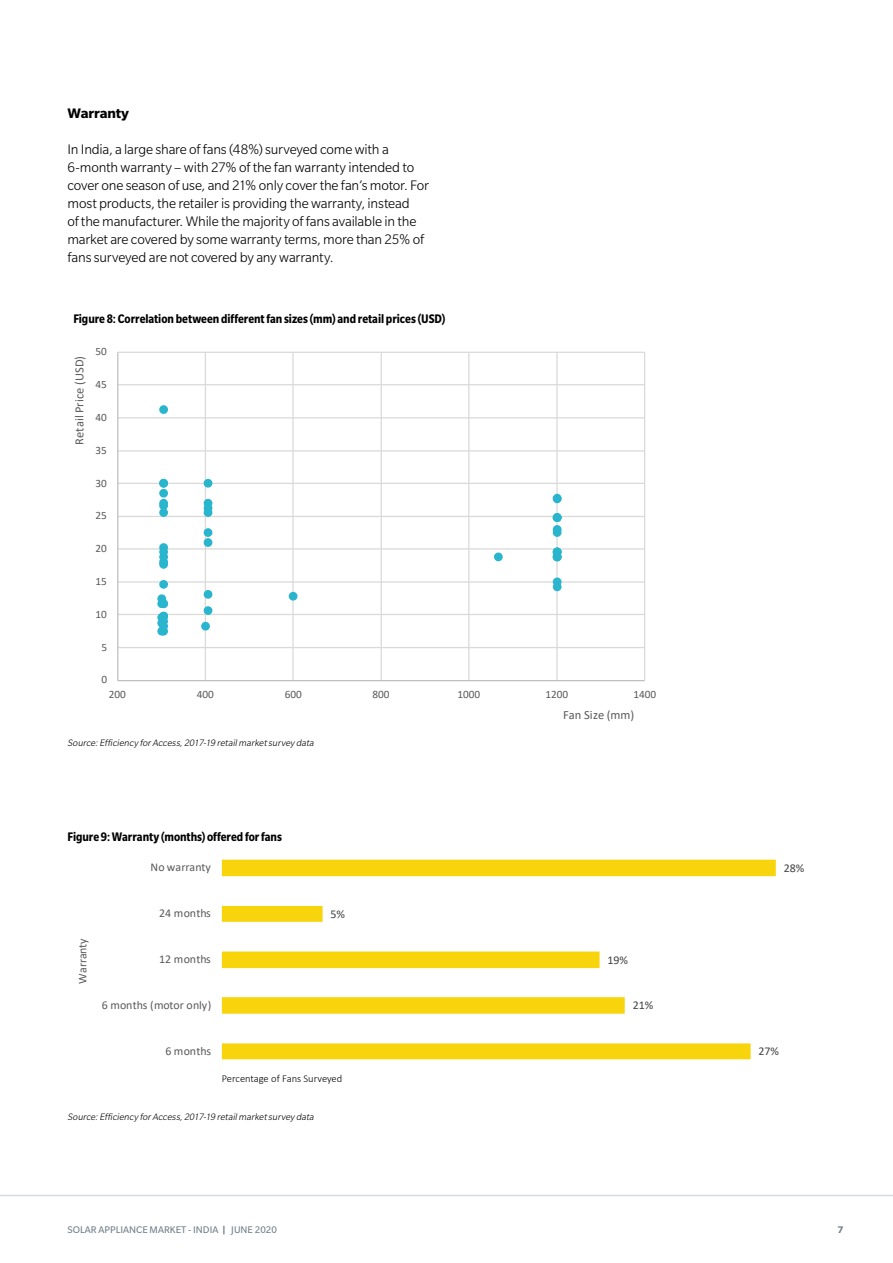
<style>
.page{position:relative;width:893px;height:1263px;background:#fff}
.page>*{position:absolute;margin:0;border:0;box-sizing:border-box;transform-origin:0 0}
.t1{font:300 15px/18px "Slate Std";letter-spacing:-.01em;color:#000}
.t2{font:700 15px "Slate Std";letter-spacing:-.01em;color:#000}
.t3{font:700 condensed 13.5px "Slate Std";color:#000}
.t4{font:12.45px "Calibri";letter-spacing:.005em;color:#5a5a5a}
.t5{font:12px "Calibri";color:#5a5a5a}
.t6{font:11.85px "Calibri";color:#5a5a5a}
.t7{font:11.85px "Calibri";letter-spacing:-.005em;color:#414141}
.t8{font:11.25px "Calibri";letter-spacing:-.005em;color:#5a5a5a}
.t9{font:10.5px "Slate Std";color:#72808a}
.t10{font:300 10.5px "Calibri";color:#000}
.t11{font:700 10.5px "Slate Std";color:#72808a}
.t12{font:italic 300 10.2px "Slate Std";letter-spacing:.03em;color:#000}
.s1{font-weight:700}
</style>
<div class="page">
<hr style="left:0;top:1195px;width:893px;height:1px;background:#d8dcdf">
<svg style="left:222px;top:860px;width:554px;height:199px"></svg>
<hr style="left:118px;top:352px;width:527px;height:1px;background:#d9d9d8">
<hr style="left:118px;top:384px;width:527px;height:1px;background:#d9d9d8">
<hr style="left:118px;top:417px;width:527px;height:1px;background:#d9d9d8">
<hr style="left:118px;top:450px;width:527px;height:1px;background:#d9d9d8">
<hr style="left:118px;top:483px;width:527px;height:1px;background:#d9d9d8">
<hr style="left:118px;top:516px;width:527px;height:1px;background:#d9d9d8">
<hr style="left:118px;top:548px;width:527px;height:1px;background:#d9d9d8">
<hr style="left:118px;top:581px;width:527px;height:2px;background:#d9d9d8">
<hr style="left:118px;top:614px;width:527px;height:1px;background:#d9d9d8">
<hr style="left:118px;top:647px;width:527px;height:1px;background:#d9d9d8">
<hr style="left:644px;top:352px;width:1px;height:329px;background:#d9d9d8">
<hr style="left:556px;top:352px;width:2px;height:329px;background:#d9d9d8">
<hr style="left:468px;top:352px;width:1px;height:329px;background:#d9d9d8">
<hr style="left:381px;top:352px;width:1px;height:329px;background:#d9d9d8">
<hr style="left:292px;top:352px;width:2px;height:329px;background:#d9d9d8">
<hr style="left:205px;top:352px;width:1px;height:329px;background:#d9d9d8">
<hr style="left:117px;top:352px;width:1px;height:329px;background:#c0bfbf">
<hr style="left:118px;top:680px;width:527px;height:1px;background:#c0bfbf">
<div style="left:553px;top:513px;width:9px;height:9px;background:#2ab5ce;border-radius:50%"></div>
<div style="left:553px;top:528px;width:9px;height:9px;background:#2ab5ce;border-radius:50%"></div>
<div style="left:289px;top:592px;width:8px;height:9px;background:#2ab5ce;border-radius:50%"></div>
<div style="left:201px;top:622px;width:9px;height:8px;background:#2ab5ce;border-radius:50%"></div>
<div style="left:159px;top:622px;width:9px;height:8px;background:#2ab5ce;border-radius:50%"></div>
<div style="left:159px;top:560px;width:9px;height:9px;background:#2ab5ce;border-radius:50%"></div>
<div style="left:204px;top:606px;width:8px;height:9px;background:#2ab5ce;border-radius:50%"></div>
<div style="left:159px;top:612px;width:9px;height:9px;background:#2ab5ce;border-radius:50%"></div>
<div style="left:159px;top:580px;width:9px;height:9px;background:#2ab5ce;border-radius:50%"></div>
<div style="left:159px;top:508px;width:9px;height:9px;background:#2ab5ce;border-radius:50%"></div>
<div style="left:553px;top:582px;width:9px;height:9px;background:#2ab5ce;border-radius:50%"></div>
<div style="left:159px;top:547px;width:9px;height:9px;background:#2ab5ce;border-radius:50%"></div>
<div style="left:204px;top:538px;width:8px;height:9px;background:#2ab5ce;border-radius:50%"></div>
<div style="left:204px;top:528px;width:8px;height:9px;background:#2ab5ce;border-radius:50%"></div>
<div style="left:204px;top:508px;width:8px;height:9px;background:#2ab5ce;border-radius:50%"></div>
<div style="left:204px;top:504px;width:8px;height:9px;background:#2ab5ce;border-radius:50%"></div>
<div style="left:204px;top:499px;width:8px;height:9px;background:#2ab5ce;border-radius:50%"></div>
<svg style="left:157px;top:627px;width:9px;height:8px"></svg>
<svg style="left:159px;top:499px;width:9px;height:9px"></svg>
<div style="left:159px;top:489px;width:9px;height:9px;background:#2ab5ce;border-radius:50%"></div>
<div style="left:204px;top:590px;width:8px;height:9px;background:#2ab5ce;border-radius:50%"></div>
<div style="left:159px;top:627px;width:9px;height:8px;background:#2ab5ce;border-radius:50%"></div>
<div style="left:159px;top:557px;width:9px;height:9px;background:#2ab5ce;border-radius:50%"></div>
<div style="left:159px;top:617px;width:9px;height:8px;background:#2ab5ce;border-radius:50%"></div>
<svg style="left:157px;top:599px;width:9px;height:9px"></svg>
<div style="left:553px;top:547px;width:9px;height:9px;background:#2ab5ce;border-radius:50%"></div>
<div style="left:159px;top:405px;width:9px;height:9px;background:#2ab5ce;border-radius:50%"></div>
<div style="left:553px;top:552px;width:9px;height:9px;background:#2ab5ce;border-radius:50%"></div>
<div style="left:553px;top:577px;width:9px;height:9px;background:#2ab5ce;border-radius:50%"></div>
<div style="left:157px;top:619px;width:9px;height:8px;background:#2ab5ce;border-radius:50%"></div>
<div style="left:494px;top:552px;width:9px;height:9px;background:#2ab5ce;border-radius:50%"></div>
<div style="left:204px;top:479px;width:8px;height:9px;background:#2ab5ce;border-radius:50%"></div>
<div style="left:159px;top:479px;width:9px;height:9px;background:#2ab5ce;border-radius:50%"></div>
<div style="left:159px;top:599px;width:9px;height:9px;background:#2ab5ce;border-radius:50%"></div>
<div style="left:157px;top:613px;width:9px;height:9px;background:#2ab5ce;border-radius:50%"></div>
<div style="left:159px;top:543px;width:9px;height:9px;background:#2ab5ce;border-radius:50%"></div>
<div style="left:553px;top:525px;width:9px;height:9px;background:#2ab5ce;border-radius:50%"></div>
<div style="left:157px;top:594px;width:9px;height:9px;background:#2ab5ce;border-radius:50%"></div>
<div style="left:159px;top:501px;width:9px;height:9px;background:#2ab5ce;border-radius:50%"></div>
<div style="left:553px;top:494px;width:9px;height:9px;background:#2ab5ce;border-radius:50%"></div>
<div style="left:159px;top:552px;width:9px;height:9px;background:#2ab5ce;border-radius:50%"></div>
<p class="t2" style="left:68px;top:105px;width:63px">Warranty</p>
<p class="t1" style="left:68px;top:140px;width:363px">In India, a large share of fans (48%) surveyed come with a 6-month warranty – with 27% of the fan warranty intended to cover one season of use, and 21% only cover the fan’s motor. For most products, the retailer is providing the warranty, instead<br>of the manufacturer. While the majority of fans available in the market are covered by some warranty terms, more than 25% of fans surveyed are not covered by any warranty.</p>
<p class="t3" style="left:73px;top:312px;width:374px">Figure 8: Correlation between different fan sizes (mm) and retail prices (USD)</p>
<p class="t4" style="left:71px;top:445px;width:90px;rotate:-90deg">Retail Price (USD)</p>
<p class="t8" style="left:96px;top:344px;width:13px">50</p>
<p class="t8" style="left:96px;top:377px;width:13px">45</p>
<p class="t8" style="left:96px;top:409px;width:13px">40</p>
<p class="t8" style="left:96px;top:442px;width:13px">35</p>
<p class="t8" style="left:96px;top:475px;width:13px">30</p>
<p class="t8" style="left:96px;top:508px;width:13px">25</p>
<p class="t8" style="left:96px;top:541px;width:13px">20</p>
<p class="t8" style="left:96px;top:573px;width:13px">15</p>
<p class="t8" style="left:96px;top:606px;width:13px">10</p>
<p class="t8" style="left:101px;top:639px;width:7px">5</p>
<p class="t8" style="left:101px;top:672px;width:7px">0</p>
<p class="t8" style="left:109px;top:687px;width:18px">200</p>
<p class="t8" style="left:197px;top:687px;width:18px">400</p>
<p class="t8" style="left:285px;top:687px;width:18px">600</p>
<p class="t8" style="left:373px;top:687px;width:18px">800</p>
<p class="t8" style="left:458px;top:687px;width:24px">1000</p>
<p class="t8" style="left:546px;top:687px;width:24px">1200</p>
<p class="t8" style="left:633px;top:687px;width:24px">1400</p>
<p class="t4" style="left:563px;top:706px;width:73px">Fan Size (mm)</p>
<p class="t12" style="left:68px;top:737px;width:250px">Source:Efficiency forAccess,2017-19 retailmarketsurvey data</p>
<p class="t3" style="left:68px;top:830px;width:216px">Figure 9: Warranty (months) offered for fans</p>
<p class="t6" style="left:150px;top:859px;width:62px">No warranty</p>
<p class="t5" style="left:74px;top:984px;width:47px;rotate:-90deg">Warranty</p>
<p class="t6" style="left:159px;top:905px;width:53px">24 months</p>
<p class="t6" style="left:159px;top:951px;width:53px">12 months</p>
<p class="t6" style="left:102px;top:997px;width:111px">6 months (motor only)</p>
<p class="t7" style="left:330px;top:906px;width:16px">5%</p>
<p class="t6" style="left:165px;top:1042px;width:47px">6 months</p>
<p class="t10" style="left:222px;top:1072px;width:122px">Percentage of Fans Surveyed</p>
<p class="t12" style="left:68px;top:1111px;width:250px">Source:Efficiency forAccess,2017-19 retailmarketsurvey data</p>
<p class="t7" style="left:608px;top:951px;width:22px">19%</p>
<p class="t7" style="left:633px;top:997px;width:22px">21%</p>
<p class="t7" style="left:784px;top:860px;width:22px">28%</p>
<p class="t7" style="left:759px;top:1043px;width:22px">27%</p>
<p class="t9" style="left:68px;top:1224px;width:211px">SOLAR APPLIANCE MARKET - INDIA <span class="s1">|</span> JUNE 2020</p>
<p class="t11" style="left:838px;top:1224px;width:7px">7</p>
</div>
